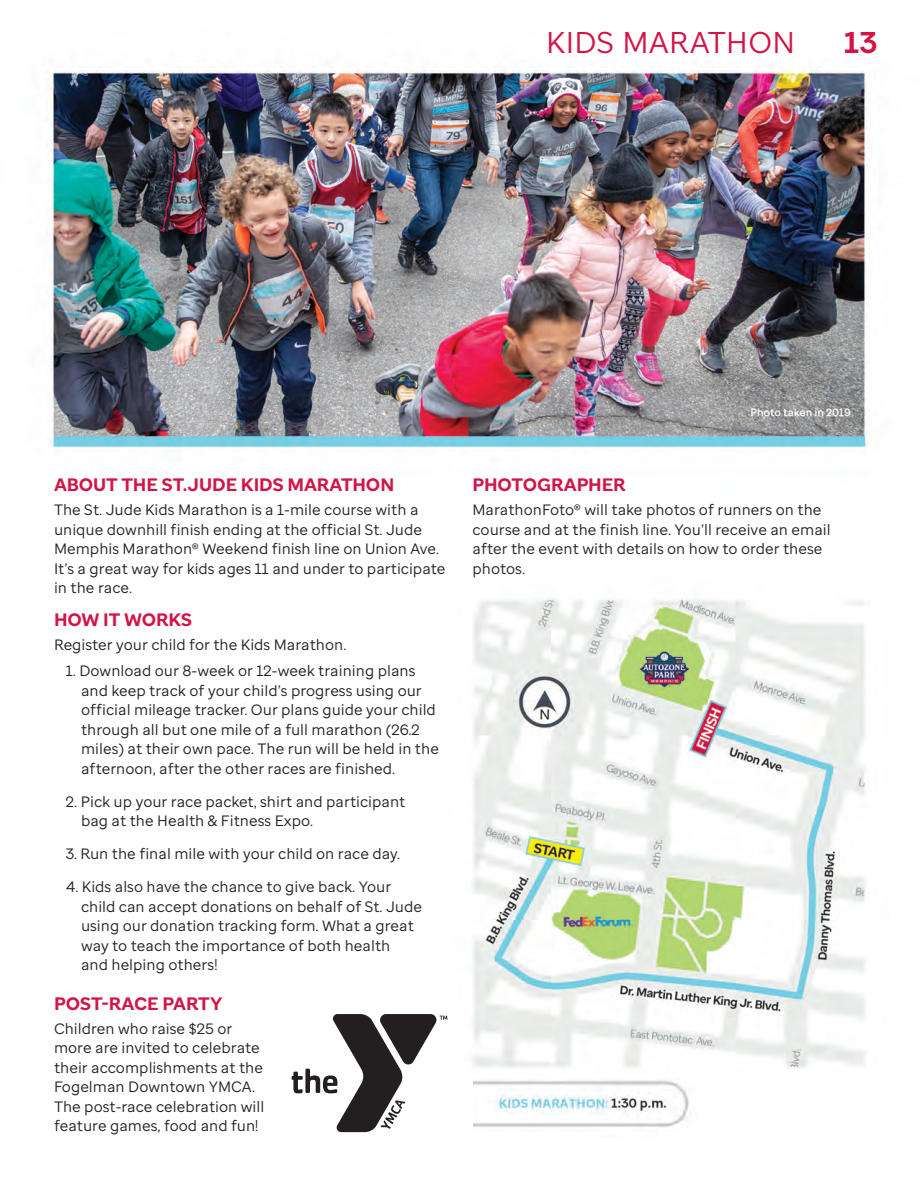
<style>
.page{position:relative;width:918px;height:1188px;background:#fff}
.page>*{position:absolute;margin:0;border:0;box-sizing:border-box;transform-origin:0 0}
.t1{font:30px "St Jude Sans";letter-spacing:.015em;color:#d21446}
.t2{font:700 30px "St Jude Sans";color:#d21446}
.t3{font:700 18px "St Jude Sans";letter-spacing:-.005em;color:#d21446}
.t4{font:15px/19.5px "St Jude Sans";color:#231f20}
.t5{font:10.5px "St Jude Sans";letter-spacing:.01em;color:#fff}
</style>
<div class="page">
<img style="left:50px;top:66px;width:820px;height:1067px">
<svg style="left:292px;top:1014px;width:155px;height:118px"></svg>
<img style="left:474px;top:1078px;width:383px;height:55px">
<h1 class="t1" style="left:546px;top:23px;width:251px">KIDS MARATHON</h1>
<h1 class="t2" style="left:844px;top:23px;width:35px">13</h1>
<p class="t3" style="left:54px;top:473px;width:342px">ABOUT THE ST.JUDE KIDS MARATHON</p>
<p class="t4" style="left:54px;top:500px;width:393px">The St. Jude Kids Marathon is a 1-mile course with a unique downhill finish ending at the official St. Jude Memphis Marathon® Weekend finish line on Union Ave.<br>It’s a great way for kids ages 11 and under to participate in the race.</p>
<p class="t3" style="left:54px;top:608px;width:140px">HOW IT WORKS</p>
<p class="t4" style="left:54px;top:635px;width:294px">Register your child for the Kids Marathon.</p>
<p class="t4" style="left:81px;top:661px;width:359px;text-indent:-15px">1. Download our 8-week or 12-week training plans and keep track of your child’s progress using our official mileage tracker. Our plans guide your child through all but one mile of a full marathon (26.2 miles) at their own pace. The run will be held in the afternoon, after the other races are finished.</p>
<p class="t4" style="left:81px;top:791px;width:326px;text-indent:-15px">2. Pick up your race packet, shirt and participant bag at the Health &amp; Fitness Expo.</p>
<p class="t4" style="left:66px;top:844px;width:336px">3. Run the final mile with your child on race day.</p>
<p class="t4" style="left:81px;top:877px;width:343px;text-indent:-15px">4. Kids also have the chance to give back. Your child can accept donations on behalf of St. Jude using our donation tracking form. What a great way to teach the importance of both health<br>and helping others!</p>
<p class="t3" style="left:54px;top:992px;width:170px">POST-RACE PARTY</p>
<p class="t4" style="left:54px;top:1019px;width:212px">Children who raise $25 or more are invited to celebrate their accomplishments at the<br>Fogelman Downtown YMCA.<br>The post-race celebration will feature games, food and fun!</p>
<p class="t5" style="left:750px;top:406px;width:102px">Photo taken in 2019</p>
<p class="t3" style="left:472px;top:473px;width:155px">PHOTOGRAPHER</p>
<p class="t4" style="left:472px;top:500px;width:360px">MarathonFoto® will take photos of runners on the course and at the finish line. You’ll receive an email after the event with details on how to order these photos.</p>
</div>
